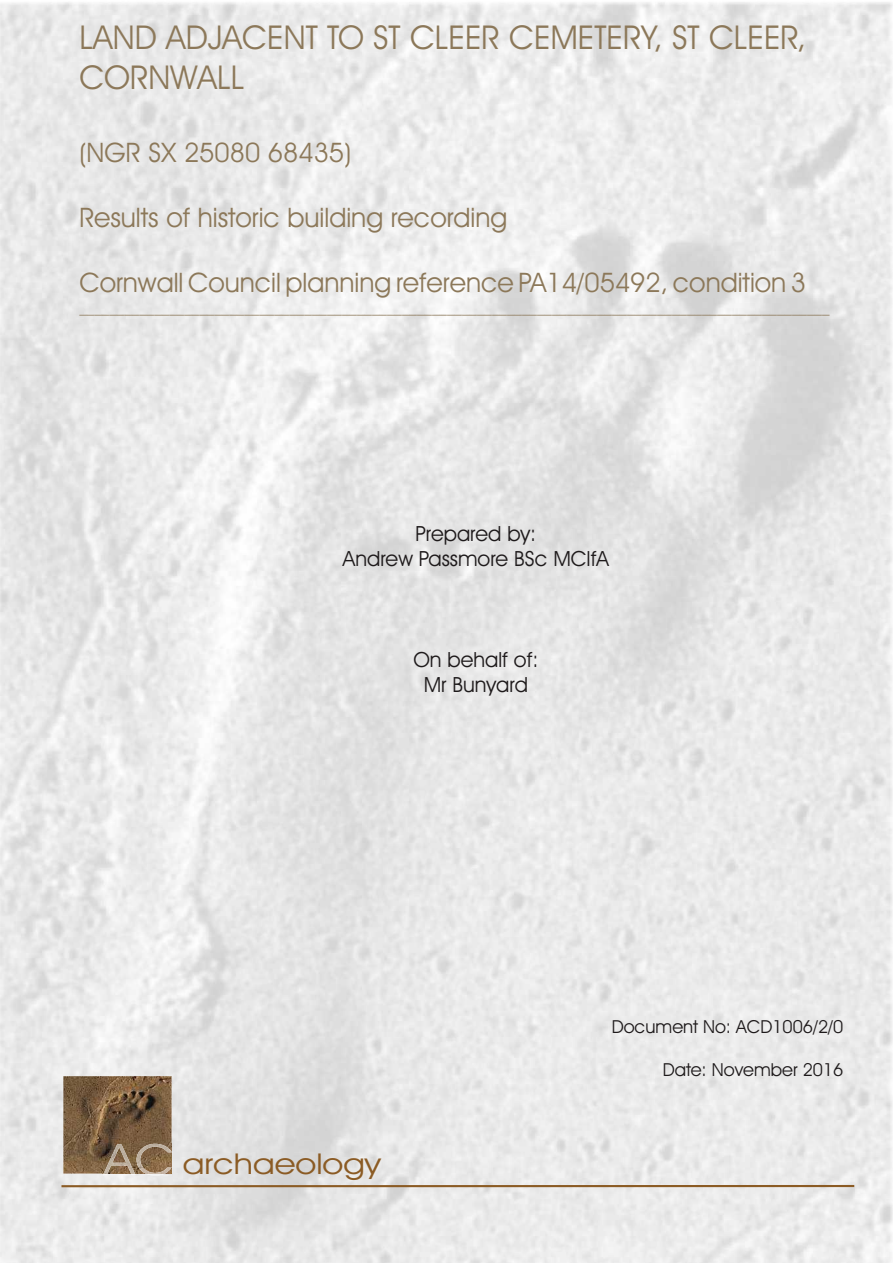
<style>
.page{position:relative;width:893px;height:1263px;background:#fff}
.page>*{position:absolute;margin:0;border:0;box-sizing:border-box;transform-origin:0 0}
.t1{font:33px/39.6px "Avant Garde IT Cby BT";color:#8c7859}
.t2{font:28.8px "Avant Garde IT Cby BT";color:#8b5b24;scale:1.19 1}
.t3{font:27px "Avant Garde IT Cby BT";color:#8c7859}
.t4{font:21px/25.2px "Avant Garde IT Cby BT";color:#1e1a1b;text-align:center}
.t5{font:18px "Avant Garde IT Cby BT";color:#1e1a1b}
.t6{font:15px "Avant Garde IT Cby BT";color:#8c7859}
</style>
<div class="page">
<img style="left:0;top:1105px;width:104px;height:158px">
<img style="left:63px;top:1076px;width:109px;height:97px">
<img style="left:103px;top:1173px;width:69px;height:3px">
<img style="left:103px;top:1144px;width:69px;height:29px">
<hr style="left:61px;top:1185px;width:793px;height:2px;background:#8b5b24">
<p class="t1" style="left:79px;top:17px;width:728px">LAND ADJACENT TO ST CLEER CEMETERY, ST CLEER,<br>CORNWALL</p>
<p class="t3" style="left:79px;top:136px;width:273px">(NGR SX 25080 68435)</p>
<p class="t3" style="left:79px;top:201px;width:429px">Results of historic building recording</p>
<p class="t3" style="left:79px;top:266px;width:728px">Cornwall Council planning reference PA14/05492, condition 3</p>
<p class="t6" style="left:79px;top:298px;width:752px">____________________________________________________________________________________________________</p>
<p class="t4" style="left:343px;top:521px;width:268px">Prepared by:<br>Andrew Passmore BSc MCIfA</p>
<p class="t4" style="left:413px;top:646px;width:127px">On behalf of:<br>Mr Bunyard</p>
<p class="t2" style="left:183px;top:1146px;width:168px">archaeology</p>
<p class="t5" style="left:612px;top:1015px;width:233px">Document No: ACD1006/2/0</p>
<p class="t5" style="left:663px;top:1058px;width:182px">Date: November 2016</p>
</div>
